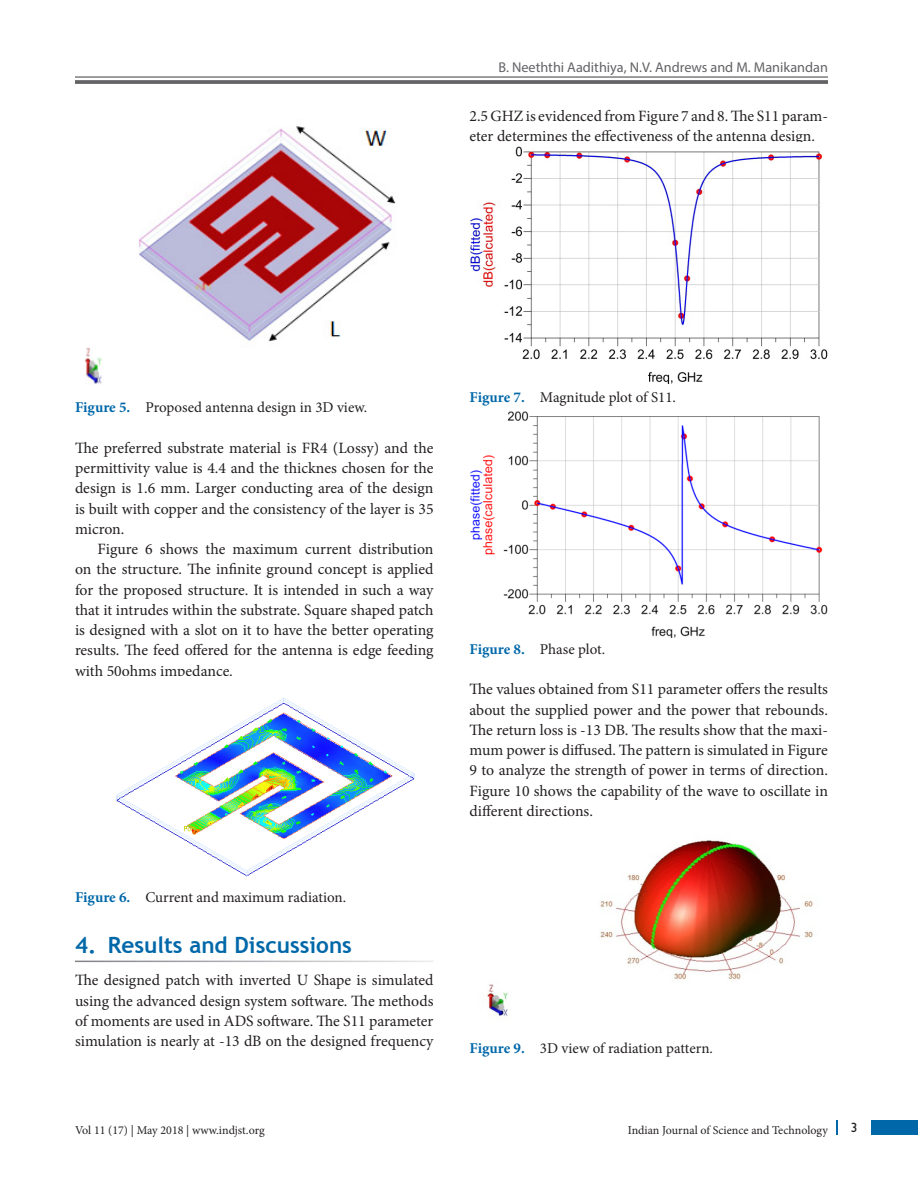
<style>
.page{position:relative;width:918px;height:1188px;background:#fff}
.page>*{position:absolute;margin:0;border:0;box-sizing:border-box;transform-origin:0 0}
.t1{font:700 22.5px "Trebuchet MS";color:#0068a9}
.Text{font:15.75px/20.2px "Minion Pro";color:#231f20;text-align:justify}
.Text_Ind{font:15.75px/20.2px "Minion Pro";color:#231f20;text-align:justify}
.Fig_cap{font:15px "Minion Pro";color:#231f20}
.t2{font:14.25px "Myriad Pro";color:#636366}
.Paragraph_Style_1{font:13.5px "Gill Sans Std";color:#231f20}
.t3{font:12px "Minion Pro";color:#231f20}
.s1{font-weight:700;color:#0068a9}
</style>
<div class="page">
<hr style="left:75px;top:76px;width:753px;height:2px;background:#636366">
<svg style="left:75px;top:80px;width:753px;height:4px;fill:#6a6a6c"></svg>
<div style="left:872px;top:1120px;width:46px;height:15px;background:#0068a9"></div>
<svg style="left:836px;top:1120px;width:1px;height:15px"></svg>
<img style="left:85px;top:126px;width:311px;height:258px">
<img style="left:116px;top:698px;width:299px;height:179px">
<img style="left:470px;top:146px;width:358px;height:238px">
<img style="left:470px;top:411px;width:358px;height:226px">
<img style="left:487px;top:840px;width:327px;height:180px">
<p class="t2" style="left:499px;top:58px;width:331px">B. Neeththi Aadithiya, N.V. Andrews and M. Manikandan</p>
<p class="Text" style="left:470px;top:106px;width:360px">2.5 GHZ is evidenced from Figure 7 and 8. The S11 param&shy;eter determines the effectiveness of the antenna design.</p>
<p class="Fig_cap" style="left:75px;top:398px;width:294px"><span class="s1">Figure 5.</span> Proposed antenna design in 3D view.</p>
<p class="Text" style="left:75px;top:438px;width:360px">The preferred substrate material is FR4 (Lossy) and the permittivity value is 4.4 and the thicknes chosen for the design is 1.6 mm. Larger conducting area of the design is built with copper and the consistency of the layer is 35 micron.</p>
<p class="Text_Ind" style="left:75px;top:539px;width:360px;text-indent:22px">Figure 6 shows the maximum current distribution on the structure. The infinite ground concept is applied for the proposed structure. It is intended in such a way that it intrudes within the substrate. Square shaped patch is designed with a slot on it to have the better operating results. The feed offered for the antenna is edge feeding with 50ohms impedance.</p>
<p class="Fig_cap" style="left:75px;top:887px;width:273px"><span class="s1">Figure 6.</span> Current and maximum radiation.</p>
<h1 class="t1" style="left:75px;top:931px;width:278px">4. Results and Discussions</h1>
<p class="Text" style="left:75px;top:970px;width:360px">The designed patch with inverted U Shape is simulated using the advanced design system software. The methods of moments are used in ADS software. The S11 parameter simulation is nearly at -13 dB on the designed frequency</p>
<p class="Fig_cap" style="left:470px;top:387px;width:208px"><span class="s1">Figure 7.</span> Magnitude plot of S11.</p>
<p class="Fig_cap" style="left:470px;top:639px;width:137px"><span class="s1">Figure 8.</span> Phase plot.</p>
<p class="Text" style="left:470px;top:679px;width:360px">The values obtained from S11 parameter offers the results about the supplied power and the power that rebounds.<br>The return loss is -13 DB. The results show that the maxi&shy;mum power is diffused. The pattern is simulated in Figure 9 to analyze the strength of power in terms of direction.<br>Figure 10 shows the capability of the wave to oscillate in different directions.</p>
<p class="Fig_cap" style="left:470px;top:1038px;width:245px"><span class="s1">Figure 9.</span> 3D view of radiation pattern.</p>
<p class="t3" style="left:75px;top:1123px;width:191px">Vol 11 (17) | May 2018 | www.indjst.org</p>
<p class="t3" style="left:628px;top:1123px;width:202px">Indian Journal of Science and Technology</p>
<p class="Paragraph_Style_1" style="left:851px;top:1119px;width:8px">3</p>
</div>
